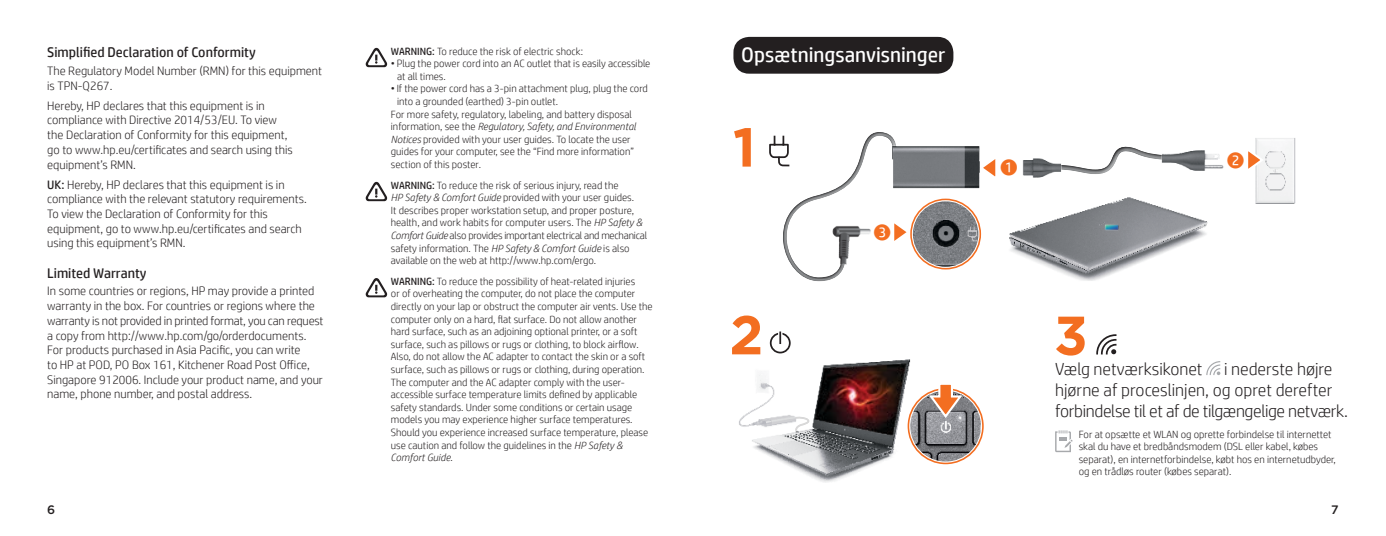
<style>
.page{position:relative;width:1386px;height:536px;background:#fff}
.page>*{position:absolute;margin:0;border:0;box-sizing:border-box;transform-origin:0 0}
.t1{font:700 54.6px "Gotham";color:#f36e21}
.t2{font:21px "HP Simplified";color:#fff}
.t3{font:21px "HP Simplified Bubbles";color:#f36e21}
.t4{font:300 17.5px/21px "HP Simplified";letter-spacing:-.01em;color:#231f20}
.t5{font:14px "HP Simplified";color:#231f20}
.t6{font:300 12.25px/14.7px "HP Simplified";color:#231f20}
.t7{font:500 12.25px "Gotham";color:#231f20}
.t8{font:300 10.5px/12.6px "HP Simplified";color:#231f20}
.t9{font:italic 300 10.5px "HP Simplified";color:#231f20}
.s1{font-weight:400}
.s2{font-style:normal}
.s3{font-style:italic}
</style>
<div class="page">
<svg style="left:366px;top:48px;width:21px;height:19px"></svg>
<svg style="left:366px;top:182px;width:21px;height:19px"></svg>
<svg style="left:366px;top:278px;width:21px;height:19px"></svg>
<div style="left:733px;top:37px;width:220px;height:37px;background:#231f20;border-radius:16px"></div>
<svg style="left:1206px;top:361px;width:14px;height:14px"></svg>
<svg style="left:1055px;top:430px;width:18px;height:22px"></svg>
<div style="left:770px;top:332px;width:21px;height:21px;border:2px solid #231f20;border-radius:50%"></div>
<svg style="left:778px;top:332px;width:4px;height:11px"></svg>
<svg style="left:779px;top:332px;width:2px;height:11px"></svg>
<svg style="left:1096px;top:334px;width:21px;height:21px"></svg>
<img style="left:739px;top:413px;width:9px;height:14px">
<img style="left:748px;top:353px;width:171px;height:130px">
<img style="left:908px;top:389px;width:75px;height:74px;border-radius:37px">
<div style="left:907px;top:387px;width:78px;height:78px;border:4px solid #fff;border-radius:50%"></div>
<div style="left:908px;top:388px;width:76px;height:76px;border:2px solid #f36e21;border-radius:50%"></div>
<svg style="left:927px;top:384px;width:37px;height:35px"></svg>
<img style="left:911px;top:199px;width:69px;height:69px;border-radius:35px">
<div style="left:909px;top:197px;width:73px;height:73px;border:4px solid #fff;border-radius:50%"></div>
<div style="left:910px;top:198px;width:71px;height:71px;border:2px solid #f36e21;border-radius:50%"></div>
<svg style="left:983px;top:159px;width:13px;height:18px"></svg>
<img style="left:1255px;top:138px;width:41px;height:66px">
<div style="left:774px;top:123px;width:126px;height:156px;background:#231f20;opacity:.87"></div>
<svg style="left:1248px;top:145px;width:18px;height:30px"></svg>
<div style="left:1028px;top:137px;width:176px;height:40px;background:#231f20;opacity:.87"></div>
<img style="left:889px;top:142px;width:91px;height:51px">
<img style="left:1157px;top:146px;width:67px;height:28px">
<img style="left:1022px;top:151px;width:43px;height:27px">
<img style="left:830px;top:225px;width:41px;height:43px">
<img style="left:1009px;top:197px;width:199px;height:84px">
<h3 class="t5" style="left:47px;top:43px;width:210px">Simplified Declaration of Conformity</h3>
<p class="t6" style="left:47px;top:63px;width:276px">The Regulatory Model Number (RMN) for this equipment is TPN-Q267.</p>
<p class="t6" style="left:47px;top:98px;width:247px">Hereby, HP declares that this equipment is in compliance with Directive 2014/53/EU. To view the Declaration of Conformity for this equipment, go to www.hp.eu/certificates and search using this equipment’s RMN.</p>
<p class="t6" style="left:47px;top:176px;width:261px"><span class="s1">UK:</span> Hereby, HP declares that this equipment is in compliance with the relevant statutory requirements.<br>To view the Declaration of Conformity for this equipment, go to www.hp.eu/certificates and search using this equipment’s RMN.</p>
<h3 class="t5" style="left:47px;top:263px;width:101px">Limited Warranty</h3>
<p class="t6" style="left:47px;top:283px;width:278px">In some countries or regions, HP may provide a printed warranty in the box. For countries or regions where the warranty is not provided in printed format, you can request a copy from http://www.hp.com/go/orderdocuments.<br>For products purchased in Asia Pacific, you can write<br>to HP at POD, PO Box 161, Kitchener Road Post Office, Singapore 912006. Include your product name, and your name, phone number, and postal address.</p>
<p class="t8" style="left:391px;top:44px;width:194px"><span class="s1">WARNING:</span> To reduce the risk of electric shock:</p>
<p class="t8" style="left:397px;top:57px;width:255px;text-indent:-6px">• Plug the power cord into an AC outlet that is easily accessible at all times.</p>
<p class="t8" style="left:391px;top:82px;width:259px">• If the power cord has a 3-pin attachment plug, plug the cord</p>
<p class="t8" style="left:397px;top:95px;width:162px">into a grounded (earthed) 3-pin outlet.</p>
<p class="t8" style="left:391px;top:107px;width:243px">For more safety, regulatory, labeling, and battery disposal</p>
<p class="t9" style="left:391px;top:120px;width:247px"><span class="s2">information, see the</span> Regulatory, Safety, and Environmental</p>
<p class="t8" style="left:391px;top:132px;width:241px"><span class="s3">Notices</span> provided with your user guides. To locate the user</p>
<p class="t8" style="left:391px;top:145px;width:245px">guides for your computer, see the “Find more information”</p>
<p class="t8" style="left:391px;top:158px;width:92px">section of this poster.</p>
<p class="t8" style="left:391px;top:178px;width:258px"><span class="s1">WARNING:</span> To reduce the risk of serious injury, read the<br><span class="s3">HP Safety &amp; Comfort Guide</span> provided with your user guides.<br>It describes proper workstation setup, and proper posture, health, and work habits for computer users. The <span class="s3">HP Safety &amp; Comfort Guide</span> also provides important electrical and mechanical safety information. The <span class="s3">HP Safety &amp; Comfort Guide</span> is also available on the web at http://www.hp.com/ergo.</p>
<p class="t8" style="left:391px;top:274px;width:263px"><span class="s1">WARNING:</span> To reduce the possibility of heat-related injuries<br>or of overheating the computer, do not place the computer directly on your lap or obstruct the computer air vents. Use the computer only on a hard, flat surface. Do not allow another hard surface, such as an adjoining optional printer, or a soft surface, such as pillows or rugs or clothing, to block airflow.<br>Also, do not allow the AC adapter to contact the skin or a soft surface, such as pillows or rugs or clothing, during operation.<br>The computer and the AC adapter comply with the user&shy;accessible surface temperature limits defined by applicable safety standards. Under some conditions or certain usage models you may experience higher surface temperatures.<br>Should you experience increased surface temperature, please use caution and follow the guidelines in the <span class="s3">HP Safety &amp; Comfort Guide</span>.</p>
<h2 class="t2" style="left:741px;top:41px;width:206px">Opsætningsanvisninger</h2>
<h1 class="t1" style="left:733px;top:111px;width:25px">1</h1>
<h2 class="t3" style="left:874px;top:220px;width:19px">3</h2>
<h2 class="t3" style="left:1001px;top:156px;width:19px">1</h2>
<h1 class="t1" style="left:729px;top:298px;width:36px">2</h1>
<h1 class="t1" style="left:1054px;top:299px;width:35px">3</h1>
<h2 class="t3" style="left:1227px;top:148px;width:19px">2</h2>
<h3 class="t4" style="left:1055px;top:358px;width:294px">Vælg netværksikonet i nederste højre hjørne af proceslinjen, og opret derefter forbindelse til et af de tilgængelige netværk.</h3>
<p class="t8" style="left:1079px;top:427px;width:259px">For at opsætte et WLAN og oprette forbindelse til internettet skal du have et bredbåndsmodem (DSL eller kabel, købes separat), en internetforbindelse, købt hos en internetudbyder, og en trådløs router (købes separat).</p>
<p class="t7" style="left:47px;top:501px;width:10px">6</p>
<p class="t7" style="left:1331px;top:501px;width:9px">7</p>
</div>
